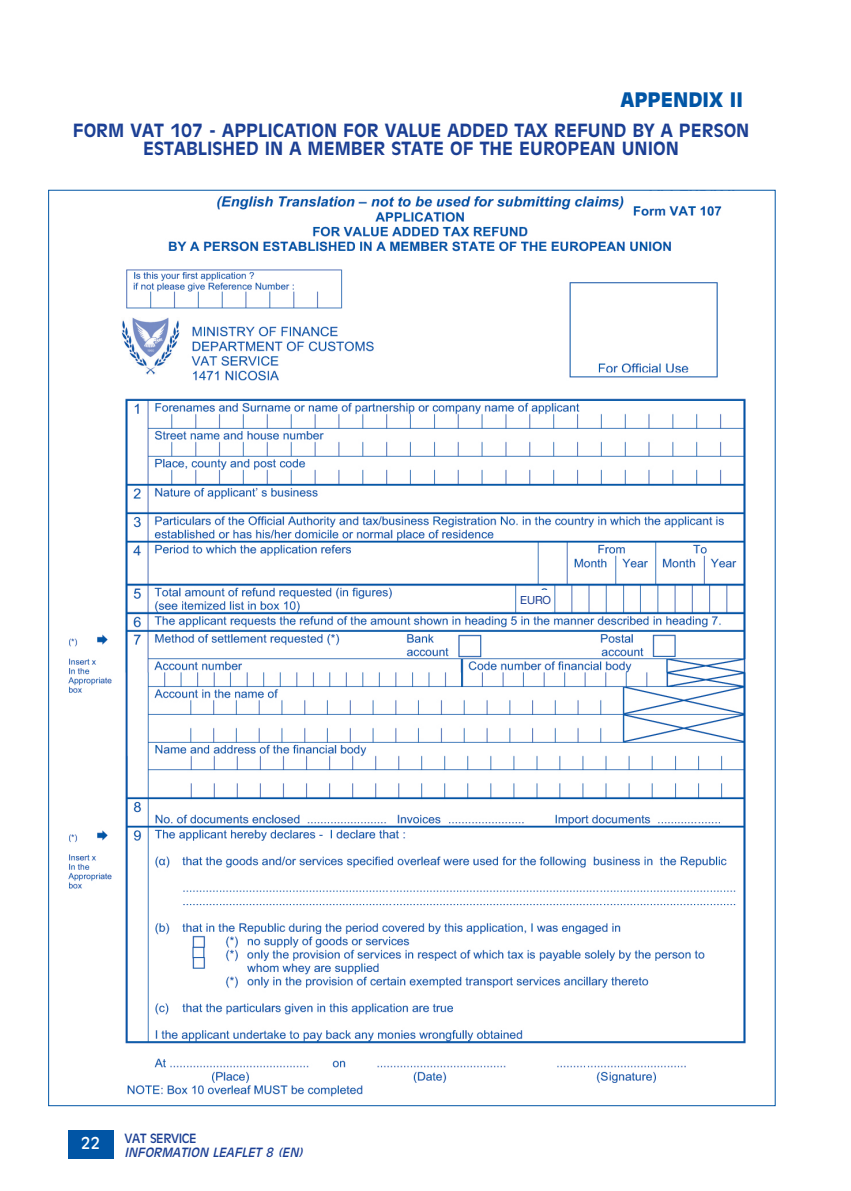
<style>
.page{position:relative;width:851px;height:1191px;background:#fff}
.page>*{position:absolute;margin:0;border:0;box-sizing:border-box;transform-origin:0 0}
.t1{font:22px "Mg Antique Extra";color:#0155a5}
.t2{font:700 20px/18px "Mg Antique";color:#1b3f94;text-align:center}
.t3{font:18px "Mg Antique";color:#fff}
.t4{font:italic 14px "Mg Antique";color:#1b3f94}
.t5{font:14px "Mg Antique";letter-spacing:-.025em;color:#1b3f94}
.t6{font:12px "Helvetica Neue Greek";color:#1b3f94}
</style>
<div class="page">
<img style="left:68px;top:196px;width:678px;height:901px">
<div style="left:117px;top:318px;width:65px;height:64px;background:#fff"></div>
<img style="left:122px;top:318px;width:57px;height:56px">
<div style="left:68px;top:1129px;width:45px;height:29px;background:#0155a5"></div>
<div style="left:520px;top:590px;width:31px;height:21px;background:#fff"></div>
<p class="t1" style="left:621px;top:92px;width:124px">APPENDIX II</p>
<p class="t2" style="left:73px;top:123px;width:678px">FORM VAT 107 - APPLICATION FOR VALUE ADDED TAX REFUND BY A PERSON<br>ESTABLISHED IN A MEMBER STATE OF THE EUROPEAN UNION</p>
<p class="t3" style="left:81px;top:1136px;width:21px">22</p>
<p class="t5" style="left:125px;top:1133px;width:74px">VAT SERVICE</p>
<p class="t4" style="left:125px;top:1147px;width:180px">INFORMATION LEAFLET 8 (EN)</p>
<p class="t6" style="left:520px;top:596px;width:32px">EURO</p>
</div>
